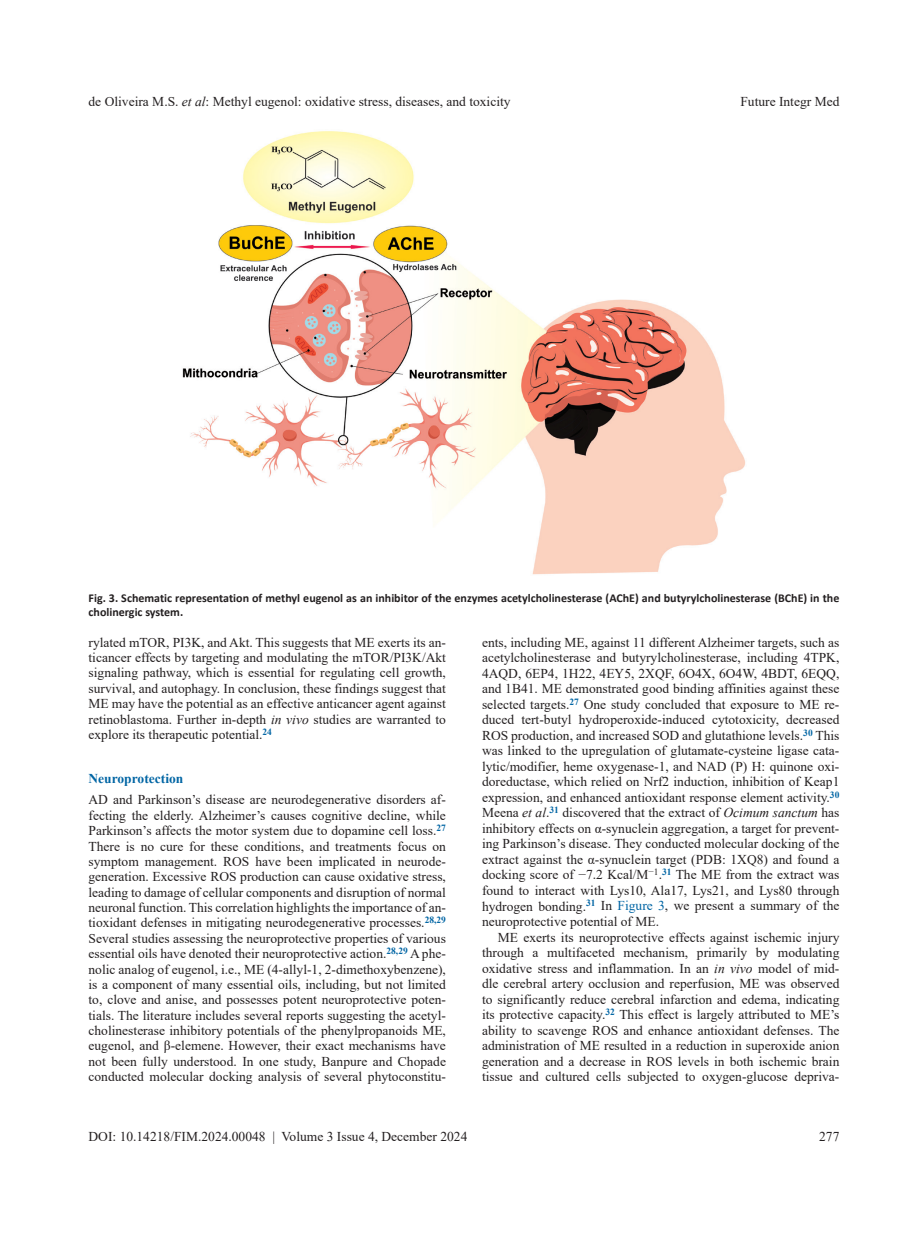
<style>
.page{position:relative;width:919px;height:1238px;background:#fff}
.page>*{position:absolute;margin:0;border:0;box-sizing:border-box;transform-origin:0 0}
.t1{font:13.5px/15.5px "Times New Roman";color:#231f20;text-align:justify}
.t2{font:700 13.5px "Times New Roman";color:#0065a4}
.t3{font:700 12px/13.5px "Calibri";color:#231f20}
.s1{font-style:italic}
.s2{color:#0065a4}
</style>
<div class="page">
<img style="left:182px;top:131px;width:564px;height:444px">
<p class="t1" style="left:88px;top:93px;width:423px">de Oliveira M.S. <span class="s1">et al</span>: Methyl eugenol: oxidative stress, diseases, and toxicity</p>
<p class="t1" style="left:740px;top:93px;width:100px">Future Integr Med</p>
<p class="t3" style="left:88px;top:591px;width:752px">Fig. 3. Schematic representation of methyl eugenol as an inhibitor of the enzymes acetylcholinesterase (AChE) and butyrylcholinesterase (BChE) in the cholinergic system.</p>
<p class="t1" style="left:89px;top:634px;width:359px">rylated mTOR, PI3K, and Akt. This suggests that ME exerts its an&shy;ticancer effects by targeting and modulating the mTOR/PI3K/Akt signaling pathway, which is essential for regulating cell growth, survival, and autophagy. In conclusion, these findings suggest that ME may have the potential as an effective anticancer agent against retinoblastoma. Further in-depth <span class="s1">in vivo</span> studies are warranted to explore its therapeutic potential.<sup>24</sup></p>
<p class="t2" style="left:88px;top:768px;width:96px">Neuroprotection</p>
<p class="t1" style="left:88px;top:791px;width:359px">AD and Parkinson’s disease are neurodegenerative disorders af&shy;fecting the elderly. Alzheimer’s causes cognitive decline, while Parkinson’s affects the motor system due to dopamine cell loss.<sup>27<br></sup>There is no cure for these conditions, and treatments focus on symptom management. ROS have been implicated in neurode&shy;generation. Excessive ROS production can cause oxidative stress, leading to damage of cellular components and disruption of normal neuronal function. This correlation highlights the importance of an&shy;tioxidant defenses in mitigating neurodegenerative processes.<sup>28,29<br></sup>Several studies assessing the neuroprotective properties of various essential oils have denoted their neuroprotective action.<sup>28,29</sup> A phe&shy;nolic analog of eugenol, i.e., ME (4-allyl-1, 2-dimethoxybenzene), is a component of many essential oils, including, but not limited to, clove and anise, and possesses potent neuroprotective poten&shy;tials. The literature includes several reports suggesting the acetyl&shy;cholinesterase inhibitory potentials of the phenylpropanoids ME, eugenol, and β-elemene. However, their exact mechanisms have not been fully understood. In one study, Banpure and Chopade conducted molecular docking analysis of several phytoconstitu-</p>
<p class="t1" style="left:482px;top:634px;width:359px">ents, including ME, against 11 different Alzheimer targets, such as acetylcholinesterase and butyrylcholinesterase, including 4TPK, 4AQD, 6EP4, 1H22, 4EY5, 2XQF, 6O4X, 6O4W, 4BDT, 6EQQ, and 1B41. ME demonstrated good binding affinities against these selected targets.<sup>27</sup> One study concluded that exposure to ME re&shy;duced tert-butyl hydroperoxide-induced cytotoxicity, decreased ROS production, and increased SOD and glutathione levels.<sup>30</sup> This was linked to the upregulation of glutamate-cysteine ligase cata&shy;lytic/modifier, heme oxygenase-1, and NAD (P) H: quinone oxi&shy;doreductase, which relied on Nrf2 induction, inhibition of Keap1 expression, and enhanced antioxidant response element activity.<sup>30<br></sup>Meena <span class="s1">et al</span>.<sup>31</sup> discovered that the extract of <span class="s1">Ocimum sanctum</span> has inhibitory effects on α-synuclein aggregation, a target for prevent&shy;ing Parkinson’s disease. They conducted molecular docking of the extract against the α-synuclein target (PDB: 1XQ8) and found a docking score of −7.2 Kcal/M<sup>−1</sup>.<sup>31</sup> The ME from the extract was found to interact with Lys10, Ala17, Lys21, and Lys80 through hydrogen bonding.<sup>31</sup> In <span class="s2">Figure 3</span>, we present a summary of the neuroprotective potential of ME.</p>
<p class="t1" style="left:482px;top:928px;width:359px;text-indent:16px">ME exerts its neuroprotective effects against ischemic injury through a multifaceted mechanism, primarily by modulating oxidative stress and inflammation. In an <span class="s1">in vivo</span> model of mid&shy;dle cerebral artery occlusion and reperfusion, ME was observed to significantly reduce cerebral infarction and edema, indicating its protective capacity.<sup>32</sup> This effect is largely attributed to ME’s ability to scavenge ROS and enhance antioxidant defenses. The administration of ME resulted in a reduction in superoxide anion generation and a decrease in ROS levels in both ischemic brain tissue and cultured cells subjected to oxygen-glucose depriva-</p>
<p class="t1" style="left:88px;top:1128px;width:380px">DOI: 10.14218/FIM.2024.00048 | Volume 3 Issue 4, December 2024</p>
<p class="t1" style="left:819px;top:1128px;width:22px">277</p>
</div>
